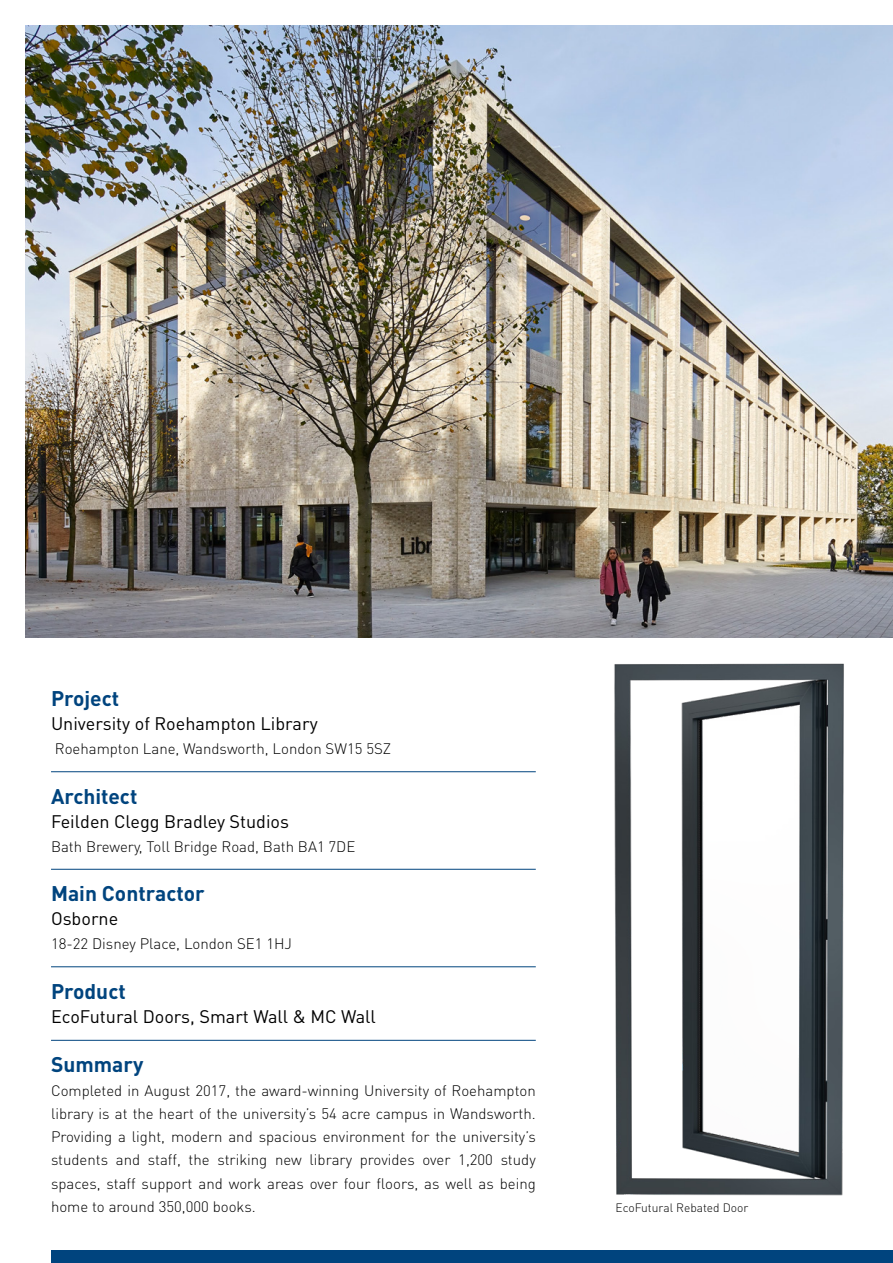
<style>
.page{position:relative;width:893px;height:1263px;background:#fff}
.page>*{position:absolute;margin:0;border:0;box-sizing:border-box;transform-origin:0 0}
.t1{font:700 21px "DIN Pro";color:#00447e}
.t2{font:18px "DIN Pro";color:#000}
.t3{font:300 15px/23.2px "DIN Pro";color:#000;text-align:justify}
.t4{font:300 12px "DIN Pro";color:#000}
</style>
<div class="page">
<div style="left:51px;top:1250px;width:842px;height:13px;background:#00447e"></div>
<hr style="left:51px;top:771px;width:485px;height:1px;background:#00447e">
<hr style="left:51px;top:869px;width:485px;height:1px;background:#00447e">
<hr style="left:51px;top:966px;width:485px;height:1px;background:#00447e">
<hr style="left:51px;top:1040px;width:485px;height:1px;background:#00447e">
<img style="left:26px;top:26px;width:867px;height:612px">
<img style="left:404px;top:663px;width:440px;height:533px">
<img style="left:870px;top:470px;width:23px;height:168px">
<h1 class="t1" style="left:51px;top:684px;width:70px">Project</h1>
<p class="t2" style="left:51px;top:712px;width:268px">University of Roehampton Library</p>
<p class="t3" style="left:55px;top:737px;width:338px">Roehampton Lane, Wandsworth, London SW15 5SZ</p>
<h1 class="t1" style="left:51px;top:782px;width:88px">Architect</h1>
<p class="t2" style="left:51px;top:809px;width:240px">Feilden Clegg Bradley Studios</p>
<p class="t3" style="left:51px;top:834px;width:306px">Bath Brewery, Toll Bridge Road, Bath BA1 7DE</p>
<h1 class="t1" style="left:51px;top:879px;width:155px">Main Contractor</h1>
<p class="t2" style="left:51px;top:907px;width:69px">Osborne</p>
<p class="t3" style="left:51px;top:932px;width:242px">18-22 Disney Place, London SE1 1HJ</p>
<h1 class="t1" style="left:51px;top:977px;width:76px">Product</h1>
<p class="t2" style="left:51px;top:1004px;width:326px">EcoFutural Doors, Smart Wall &amp; MC Wall</p>
<h1 class="t1" style="left:51px;top:1050px;width:94px">Summary</h1>
<p class="t3" style="left:51px;top:1078px;width:486px">Completed in August 2017, the award-winning University of Roehampton library is at the heart of the university’s 54 acre campus in Wandsworth.<br>Providing a light, modern and spacious environment for the university’s students and staff, the striking new library provides over 1,200 study spaces, staff support and work areas over four floors, as well as being home to around 350,000 books.</p>
<p class="t4" style="left:615px;top:1200px;width:134px">EcoFutural Rebated Door</p>
</div>
